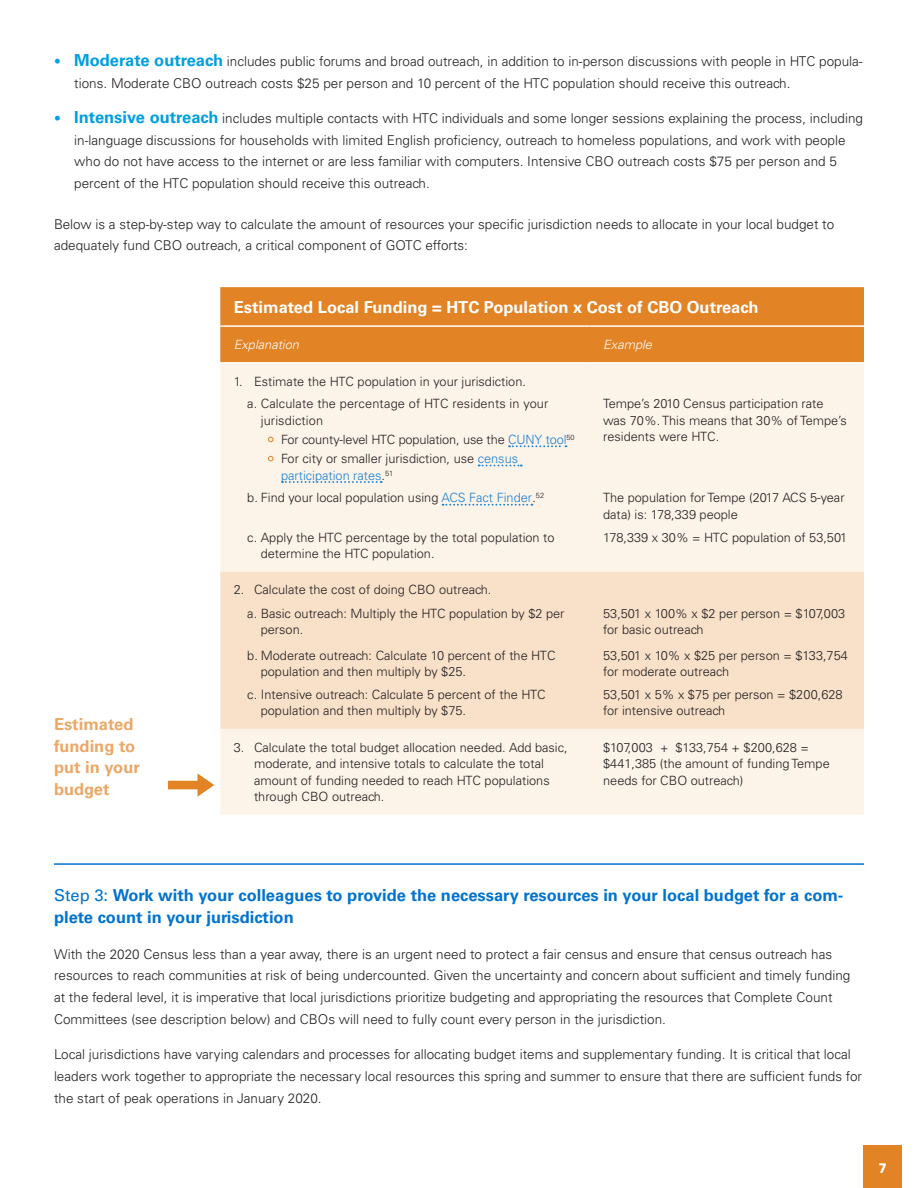
<style>
.page{position:relative;width:918px;height:1188px;background:#fff}
.page>*{position:absolute;margin:0;border:0;box-sizing:border-box;transform-origin:0 0}
.HEA__H2{font:700 16.5px/22.5px "Univers LT Std";color:#0073cf}
.TABLE__Heading{font:700 16.5px "Univers LT Std";color:#fff}
.TXT__Paragraph{font:700 16.5px/21.8px "Univers LT Std";color:#eba867}
.t1{font:700 14.25px "Whitney";color:#fff}
.TXT__Paragraph-2{font:300 13.5px/21.8px "Univers LT Std";color:#231f20}
.TXT__List_T1{font:300 13.5px/21.8px "Univers LT Std";color:#231f20}
.TABLE__Main_Text{font:300 13.5px/21px "Univers LT Std";color:#231f20}
.TABLE__Main_Text-2{font:300 12.75px/16.5px "Univers LT Std";color:#231f20}
.TXT__List_2{font:300 12.75px/16.5px "Univers LT Std";color:#231f20}
.TXT__List_T1-2{font:300 12.75px/16.5px "Univers LT Std";color:#231f20}
.TXT__List_3{font:300 12.75px/16.5px "Univers LT Std";color:#231f20}
.TABLE__Main_Text-3{font:italic 300 12.75px "Univers LT Std";color:#fff}
.s1{color:#009fdf}
.s2{font-weight:700;font-size:16.5px;color:#009fdf}
.s3{color:#1a81d4}
.s4{font-weight:400}
</style>
<div class="page">
<div style="left:863px;top:1145px;width:38px;height:43px;background:#e28326"></div>
<div style="left:220px;top:287px;width:644px;height:75px;background:#e28326"></div>
<div style="left:220px;top:364px;width:644px;height:451px;background:#fcf3e9"></div>
<div style="left:220px;top:572px;width:644px;height:157px;background:#f8e0c9"></div>
<hr style="left:220px;top:325px;width:370px;height:2px;background:#fff">
<hr style="left:590px;top:325px;width:274px;height:2px;background:#fff">
<svg style="left:509px;top:445px;width:58px;height:2px"></svg>
<svg style="left:479px;top:465px;width:43px;height:1px"></svg>
<svg style="left:282px;top:481px;width:100px;height:2px"></svg>
<svg style="left:268px;top:437px;width:5px;height:5px"></svg>
<svg style="left:268px;top:456px;width:5px;height:5px"></svg>
<svg style="left:443px;top:504px;width:89px;height:2px"></svg>
<hr style="left:54px;top:863px;width:810px;height:2px;background:#0073cf">
<svg style="left:168px;top:773px;width:46px;height:24px"></svg>
<p class="TXT__List_T1" style="left:74px;top:50px;width:790px;text-indent:-20px"><span class="s1">•</span> <span class="s2">Moderate outreach</span> includes public forums and broad outreach, in addition to in-person discussions with people in HTC popula&shy;tions. Moderate CBO outreach costs $25 per person and 10 percent of the HTC population should receive this outreach.</p>
<p class="TXT__List_T1" style="left:74px;top:107px;width:790px;text-indent:-20px"><span class="s1">•</span> <span class="s2">Intensive outreach</span> includes multiple contacts with HTC individuals and some longer sessions explaining the process, including in-language discussions for households with limited English proficiency, outreach to homeless populations, and work with people who do not have access to the internet or are less familiar with computers. Intensive CBO outreach costs $75 per person and 5 percent of the HTC population should receive this outreach.</p>
<p class="TABLE__Main_Text" style="left:54px;top:214px;width:782px">Below is a step-by-step way to calculate the amount of resources your specific jurisdiction needs to allocate in your local budget to adequately fund CBO outreach, a critical component of GOTC efforts:</p>
<p class="TXT__Paragraph" style="left:54px;top:713px;width:87px">Estimated funding to put in your budget</p>
<p class="TABLE__Heading" style="left:234px;top:297px;width:526px">Estimated Local Funding = HTC Population x Cost of CBO Outreach</p>
<p class="TABLE__Main_Text-3" style="left:234px;top:337px;width:67px">Explanation</p>
<p class="TABLE__Main_Text-3" style="left:603px;top:337px;width:50px">Example</p>
<p class="TXT__List_T1-2" style="left:234px;top:373px;width:294px">1. Estimate the HTC population in your jurisdiction.</p>
<p class="TXT__List_2" style="left:261px;top:396px;width:289px;text-indent:-14px">a. Calculate the percentage of HTC residents in your jurisdiction</p>
<p class="TXT__List_3" style="left:281px;top:431px;width:295px">For county-level HTC population, use the <span class="s3">CUNY tool</span><sup>50</sup></p>
<p class="TXT__List_3" style="left:281px;top:450px;width:239px">For city or smaller jurisdiction, use <span class="s3">census participation rates</span>.<sup>51</sup></p>
<p class="TABLE__Main_Text-2" style="left:603px;top:396px;width:245px">Tempe’s 2010 Census participation rate was 70%. This means that 30% of Tempe’s residents were HTC.</p>
<p class="TXT__List_2" style="left:247px;top:490px;width:298px">b. Find your local population using <span class="s3">ACS Fact Finder</span>.<sup>52</sup></p>
<p class="TABLE__Main_Text-2" style="left:603px;top:490px;width:243px">The population for Tempe (2017 ACS 5-year data) is: 178,339 people</p>
<p class="TXT__List_2" style="left:261px;top:529px;width:295px;text-indent:-14px">c. Apply the HTC percentage by the total population to determine the HTC population.</p>
<p class="TABLE__Main_Text-2" style="left:603px;top:529px;width:246px">178,339 x 30% = HTC population of 53,501</p>
<p class="TXT__List_T1-2" style="left:234px;top:582px;width:259px">2. Calculate the cost of doing CBO outreach.</p>
<p class="TXT__List_2" style="left:261px;top:605px;width:305px;text-indent:-14px">a. Basic outreach: Multiply the HTC population by $2 per person.</p>
<p class="TABLE__Main_Text-2" style="left:603px;top:605px;width:244px">53,501 x 100% x $2 per person = $107,003 for basic outreach</p>
<p class="TXT__List_2" style="left:261px;top:647px;width:296px;text-indent:-14px">b. Moderate outreach: Calculate 10 percent of the HTC population and then multiply by $25.</p>
<p class="TABLE__Main_Text-2" style="left:603px;top:647px;width:246px">53,501 x 10% x $25 per person = $133,754 for moderate outreach</p>
<p class="TXT__List_2" style="left:261px;top:686px;width:286px;text-indent:-14px">c. Intensive outreach: Calculate 5 percent of the HTC population and then multiply by $75.</p>
<p class="TABLE__Main_Text-2" style="left:603px;top:686px;width:241px">53,501 x 5% x $75 per person = $200,628 for intensive outreach</p>
<p class="TXT__List_T1-2" style="left:254px;top:739px;width:315px;text-indent:-20px">3. Calculate the total budget allocation needed. Add basic, moderate, and intensive totals to calculate the total amount of funding needed to reach HTC populations through CBO outreach.</p>
<p class="TABLE__Main_Text-2" style="left:603px;top:739px;width:228px">$107,003 + $133,754 + $200,628 = $441,385 (the amount of funding Tempe needs for CBO outreach)</p>
<p class="HEA__H2" style="left:54px;top:884px;width:791px"><span class="s4">Step 3:</span> Work with your colleagues to provide the necessary resources in your local budget for a com&shy;plete count in your jurisdiction</p>
<p class="TXT__Paragraph-2" style="left:54px;top:943px;width:798px">With the 2020 Census less than a year away, there is an urgent need to protect a fair census and ensure that census outreach has resources to reach communities at risk of being undercounted. Given the uncertainty and concern about sufficient and timely funding at the federal level, it is imperative that local jurisdictions prioritize budgeting and appropriating the resources that Complete Count Committees (see description below) and CBOs will need to fully count every person in the jurisdiction.</p>
<p class="TXT__Paragraph-2" style="left:54px;top:1043px;width:810px">Local jurisdictions have varying calendars and processes for allocating budget items and supplementary funding. It is critical that local leaders work together to appropriate the necessary local resources this spring and summer to ensure that there are sufficient funds for the start of peak operations in January 2020.</p>
<p class="t1" style="left:879px;top:1158px;width:9px">7</p>
</div>
